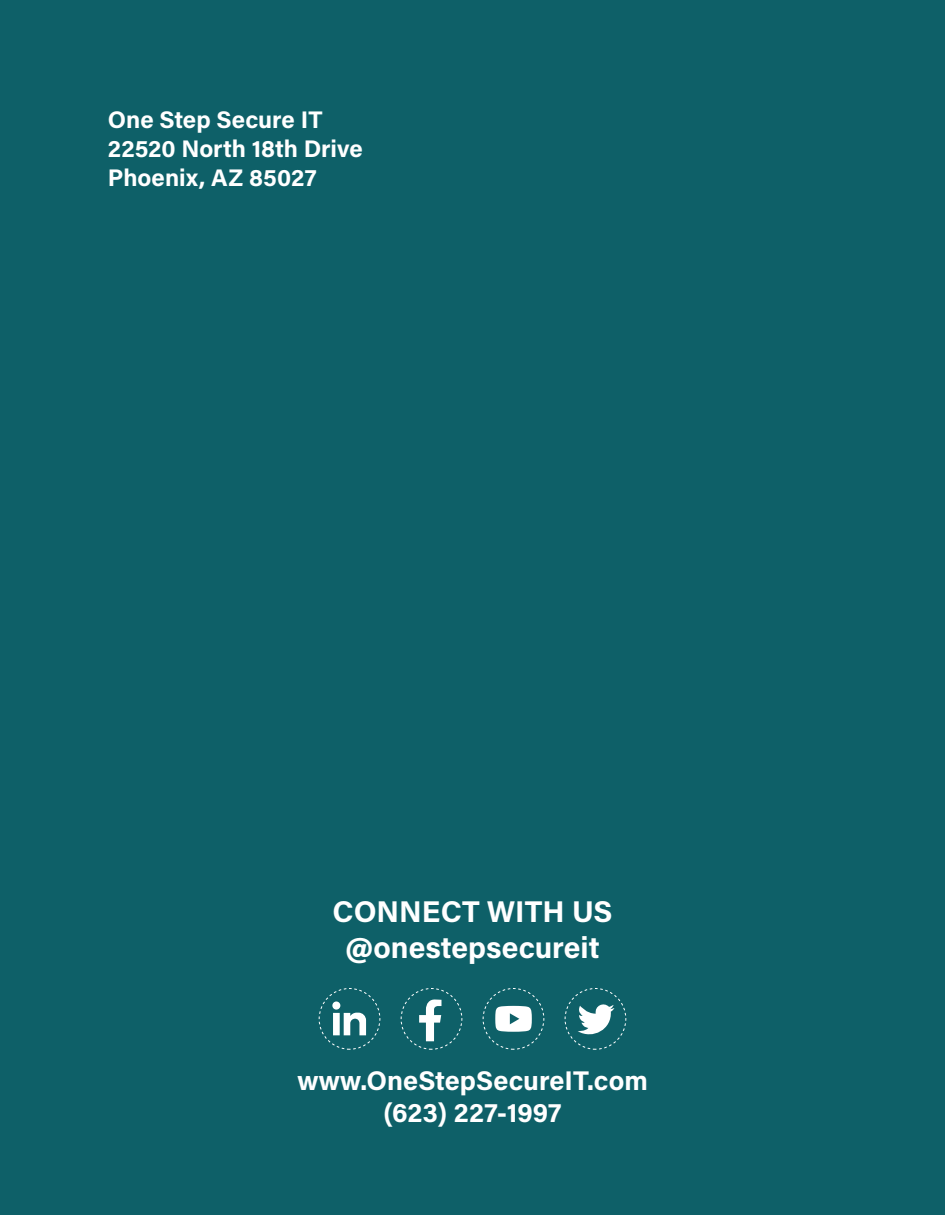
<style>
.page{position:relative;width:945px;height:1215px;background:#0e6068}
.page>*{position:absolute;margin:0;border:0;box-sizing:border-box;transform-origin:0 0}
.t1{font:700 30px/36px "Acumin Pro";color:#fff;text-align:center}
.t2{font:700 27px/32.4px "Acumin Pro";color:#fff;text-align:center}
.t3{font:700 24px/28.8px "Acumin Pro";color:#fff}
</style>
<div class="page">
<div style="left:319px;top:988px;width:61px;height:62px;border:1px dashed #fff;border-radius:30px"></div>
<svg style="left:332px;top:1002px;width:34px;height:33px"></svg>
<div style="left:401px;top:988px;width:61px;height:62px;border:1px dashed #fff;border-radius:30px"></div>
<svg style="left:419px;top:999px;width:23px;height:42px"></svg>
<div style="left:483px;top:988px;width:61px;height:62px;border:1px dashed #fff;border-radius:30px"></div>
<svg style="left:495px;top:1006px;width:37px;height:26px"></svg>
<div style="left:565px;top:988px;width:61px;height:62px;border:1px dashed #fff;border-radius:30px"></div>
<svg style="left:578px;top:1004px;width:36px;height:31px"></svg>
<p class="t3" style="left:108px;top:104px;width:256px">One Step Secure IT<br>22520 North 18th Drive<br>Phoenix, AZ 85027</p>
<p class="t1" style="left:332px;top:892px;width:282px">CONNECT WITH US @onestepsecureit</p>
<p class="t2" style="left:297px;top:1063px;width:352px">www.OneStepSecureIT.com (623) 227-1997</p>
</div>
